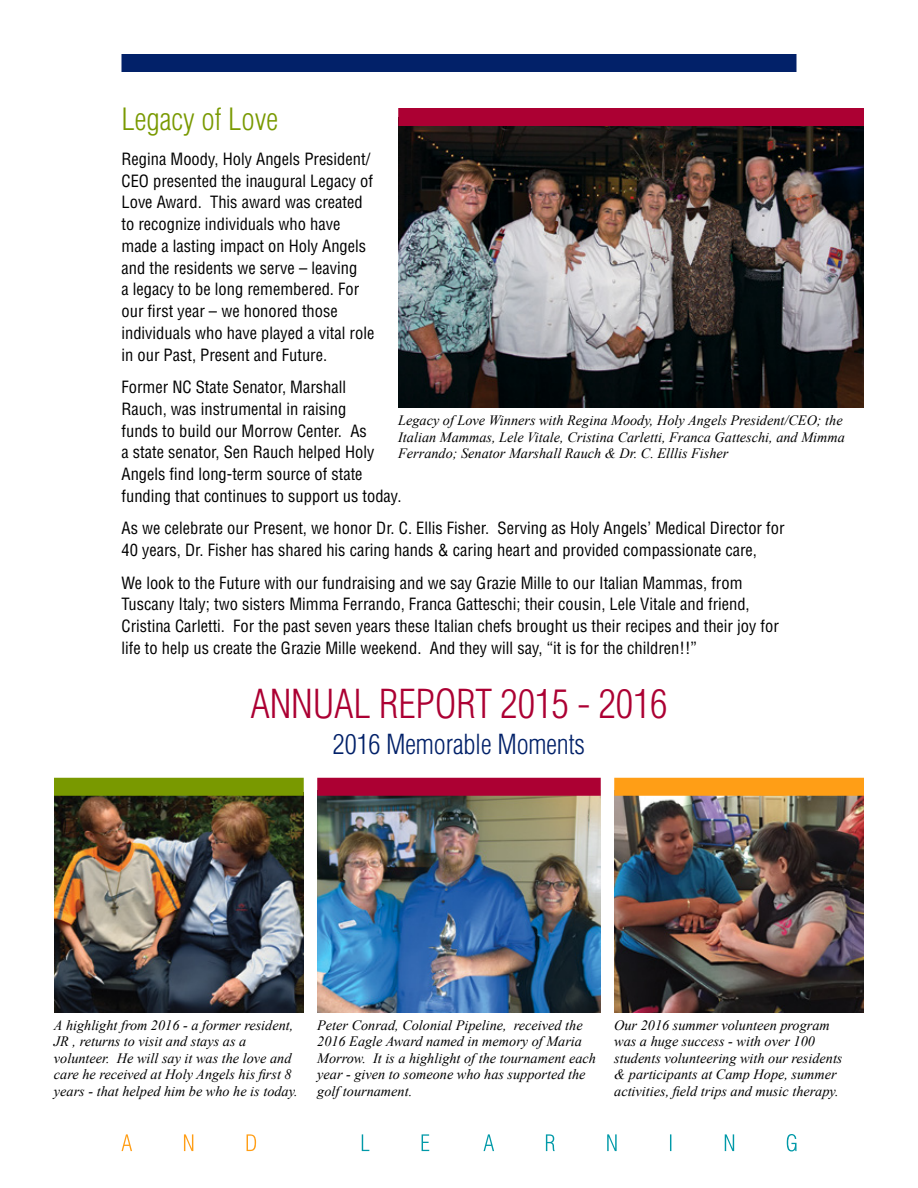
<style>
.page{position:relative;width:918px;height:1188px;background:#fff}
.page>*{position:absolute;margin:0;border:0;box-sizing:border-box;transform-origin:0 0}
.t1{font:300 condensed 39px "Helvetica LT Std";letter-spacing:-.005em;color:#ac0033}
.t2{font:300 condensed 30px "Helvetica LT Std";color:#799900}
.t3{font:300 condensed 27px "Helvetica LT Std";letter-spacing:-.005em;color:#022169}
.t4{font:condensed 16.5px/21.8px "Helvetica LT Std";color:#000}
.t5{font:italic 14.25px/16.5px "Times New Roman";color:#000}
</style>
<div class="page">
<div style="left:122px;top:54px;width:674px;height:18px;background:#022169"></div>
<svg style="left:122px;top:1134px;width:134px;height:17px"></svg>
<svg style="left:362px;top:1134px;width:434px;height:17px"></svg>
<img style="left:614px;top:796px;width:250px;height:217px">
<img style="left:54px;top:796px;width:250px;height:217px">
<img style="left:317px;top:796px;width:284px;height:217px">
<div style="left:614px;top:778px;width:250px;height:18px;background:#ff9e16"></div>
<div style="left:54px;top:778px;width:250px;height:18px;background:#799900"></div>
<div style="left:317px;top:778px;width:284px;height:18px;background:#ac0033"></div>
<img style="left:398px;top:126px;width:466px;height:281px">
<div style="left:398px;top:108px;width:466px;height:18px;background:#ac0033"></div>
<h2 class="t2" style="left:122px;top:100px;width:158px">Legacy of Love</h2>
<p class="t4" style="left:122px;top:148px;width:254px">Regina Moody, Holy Angels President/ CEO presented the inaugural Legacy of Love Award. This award was created to recognize individuals who have made a lasting impact on Holy Angels and the residents we serve – leaving<br>a legacy to be long remembered. For our first year – we honored those individuals who have played a vital role in our Past, Present and Future.</p>
<p class="t4" style="left:122px;top:376px;width:282px">Former NC State Senator, Marshall<br>Rauch, was instrumental in raising<br>funds to build our Morrow Center. As<br>a state senator, Sen Rauch helped Holy Angels find long-term source of state funding that continues to support us today.</p>
<p class="t4" style="left:122px;top:517px;width:665px">As we celebrate our Present, we honor Dr. C. Ellis Fisher. Serving as Holy Angels’ Medical Director for<br>40 years, Dr. Fisher has shared his caring hands &amp; caring heart and provided compassionate care,</p>
<p class="t4" style="left:122px;top:572px;width:659px">We look to the Future with our fundraising and we say Grazie Mille to our Italian Mammas, from Tuscany Italy; two sisters Mimma Ferrando, Franca Gatteschi; their cousin, Lele Vitale and friend, Cristina Carletti. For the past seven years these Italian chefs brought us their recipes and their joy for life to help us create the Grazie Mille weekend. And they will say, “it is for the children!!”</p>
<h1 class="t1" style="left:251px;top:680px;width:418px">ANNUAL REPORT 2015 - 2016</h1>
<h3 class="t3" style="left:333px;top:728px;width:254px">2016 Memorable Moments</h3>
<p class="t5" style="left:398px;top:412px;width:448px">Legacy of Love Winners with Regina Moody, Holy Angels President/CEO; the<br>Italian Mammas, Lele Vitale, Cristina Carletti, Franca Gatteschi, and Mimma<br>Ferrando; Senator Marshall Rauch &amp; Dr. C. Elllis Fisher</p>
<p class="t5" style="left:54px;top:1017px;width:245px">A highlight from 2016 - a former resident, JR , returns to visit and stays as a volunteer. He will say it was the love and care he received at Holy Angels his first 8 years - that helped him be who he is today.</p>
<p class="t5" style="left:317px;top:1017px;width:280px">Peter Conrad, Colonial Pipeline, received the 2016 Eagle Award named in memory of Maria Morrow. It is a highlight of the tournament each year - given to someone who has supported the golf tournament.</p>
<p class="t5" style="left:614px;top:1017px;width:230px">Our 2016 summer volunteen program was a huge success - with over 100 students volunteering with our residents &amp; participants at Camp Hope, summer activities, field trips and music therapy.</p>
</div>
